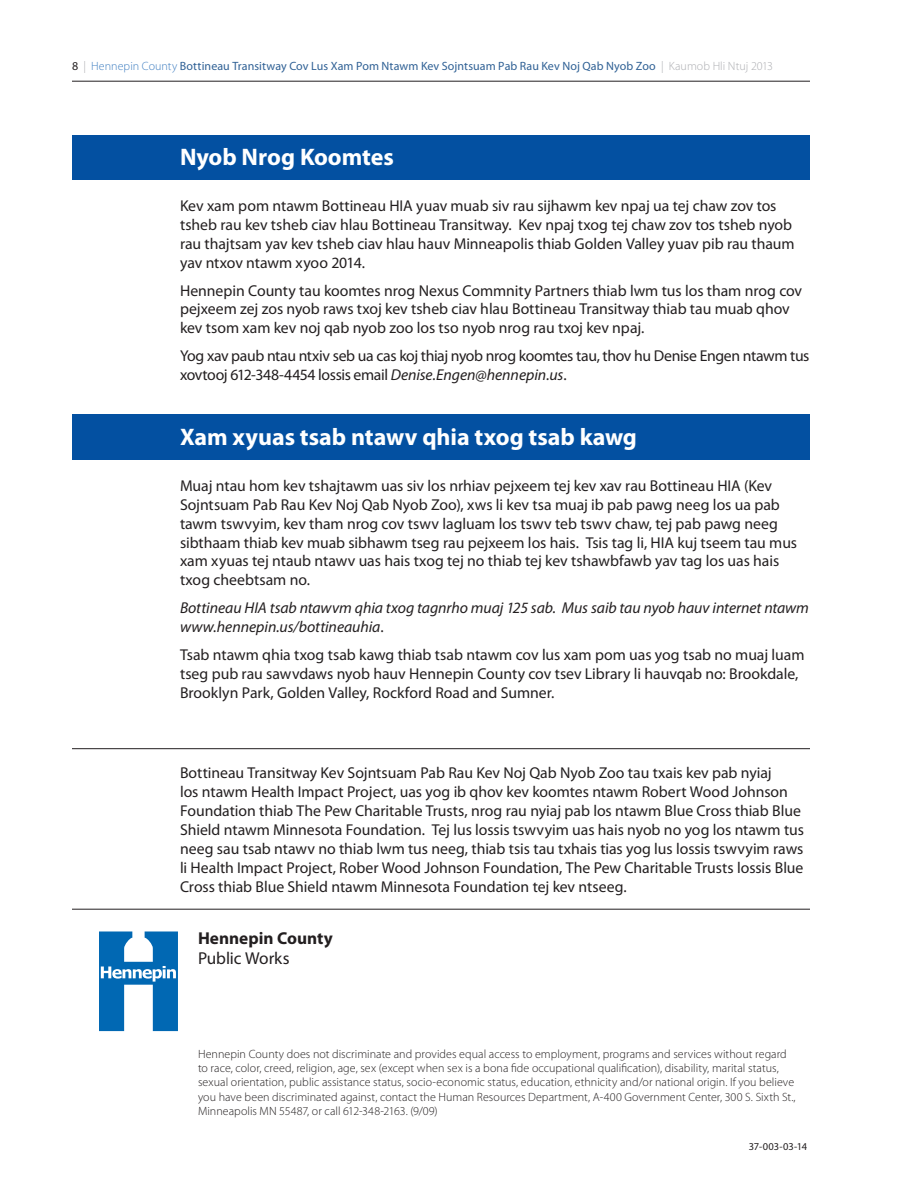
<style>
.page{position:relative;width:918px;height:1188px;background:#fff}
.page>*{position:absolute;margin:0;border:0;box-sizing:border-box;transform-origin:0 0}
.Head{font:700 24px "Myriad Pro";letter-spacing:-.005em;color:#fff}
.t1{font:700 17.25px "Myriad Pro";color:#231f20}
.t2{font:17.25px "Myriad Pro";letter-spacing:-.005em;color:#231f20}
.t3{font:15.75px/18.9px "Myriad Pro";letter-spacing:-.005em;color:#231f20}
.t4{font:15.75px/18.9px "Myriad Pro";letter-spacing:-.025em;color:#231f20}
.t5{font:italic 15.75px/18.9px "Myriad Pro";letter-spacing:-.005em;color:#231f20}
.t6{font:300 12px/14.4px "Myriad Pro";letter-spacing:.005em;color:#231f20}
.t7{font:12px "Myriad Pro";letter-spacing:.005em;color:#306195}
.t8{font:10.5px "Myriad Pro";color:#231f20}
.s1{color:#231f20}
.s2{font-weight:300;color:#adaeb2}
.s3{font-weight:300;color:#407fc1}
.s4{font-style:italic}
.s5{font-style:normal}
</style>
<div class="page">
<hr style="left:72px;top:81px;width:738px;height:1px;background:#231f20">
<div style="left:72px;top:135px;width:738px;height:45px;background:#0350a1"></div>
<div style="left:72px;top:415px;width:738px;height:45px;background:#0350a1"></div>
<svg style="left:99px;top:932px;width:79px;height:99px"></svg>
<hr style="left:72px;top:909px;width:738px;height:1px;background:#231f20">
<hr style="left:72px;top:748px;width:738px;height:1px;background:#231f20">
<p class="t7" style="left:72px;top:59px;width:703px"><span class="s1">8</span> <span class="s2">|</span> <span class="s3">Hennepin County</span> Bottineau Transitway Cov Lus Xam Pom Ntawm Kev Sojntsuam Pab Rau Kev Noj Qab Nyob Zoo <span class="s2">| Kaumob Hli Ntuj 2013</span></p>
<p class="Head" style="left:180px;top:141px;width:216px">Nyob Nrog Koomtes</p>
<p class="t3" style="left:180px;top:196px;width:616px">Kev xam pom ntawm Bottineau HIA yuav muab siv rau sijhawm kev npaj ua tej chaw zov tos tsheb rau kev tsheb ciav hlau Bottineau Transitway. Kev npaj txog tej chaw zov tos tsheb nyob rau thajtsam yav kev tsheb ciav hlau hauv Minneapolis thiab Golden Valley yuav pib rau thaum yav ntxov ntawm xyoo 2014.</p>
<p class="t3" style="left:180px;top:281px;width:624px">Hennepin County tau koomtes nrog Nexus Commnity Partners thiab lwm tus los tham nrog cov pejxeem zej zos nyob raws txoj kev tsheb ciav hlau Bottineau Transitway thiab tau muab qhov kev tsom xam kev noj qab nyob zoo los tso nyob nrog rau txoj kev npaj.</p>
<p class="t4" style="left:180px;top:346px;width:631px">Yog xav paub ntau ntxiv seb ua cas koj thiaj nyob nrog koomtes tau, thov hu Denise Engen ntawm tus xovtooj 612-348-4454 lossis email <span class="s4">Denise.Engen@hennepin.us</span>.</p>
<p class="Head" style="left:180px;top:421px;width:458px">Xam xyuas tsab ntawv qhia txog tsab kawg</p>
<p class="t3" style="left:180px;top:476px;width:619px">Muaj ntau hom kev tshajtawm uas siv los nrhiav pejxeem tej kev xav rau Bottineau HIA (Kev Sojntsuam Pab Rau Kev Noj Qab Nyob Zoo), xws li kev tsa muaj ib pab pawg neeg los ua pab tawm tswvyim, kev tham nrog cov tswv lagluam los tswv teb tswv chaw, tej pab pawg neeg sibthaam thiab kev muab sibhawm tseg rau pejxeem los hais. Tsis tag li, HIA kuj tseem tau mus xam xyuas tej ntaub ntawv uas hais txog tej no thiab tej kev tshawbfawb yav tag los uas hais txog cheebtsam no.</p>
<p class="t5" style="left:180px;top:599px;width:631px">Bottineau HIA tsab ntawvm qhia txog tagnrho muaj 125 sab. Mus saib tau nyob hauv internet ntawm www.hennepin.us/bottineauhia<span class="s5">.</span></p>
<p class="t3" style="left:180px;top:645px;width:626px">Tsab ntawm qhia txog tsab kawg thiab tsab ntawm cov lus xam pom uas yog tsab no muaj luam tseg pub rau sawvdaws nyob hauv Hennepin County cov tsev Library li hauvqab no: Brookdale,<br>Brooklyn Park, Golden Valley, Rockford Road and Sumner.</p>
<p class="t3" style="left:180px;top:763px;width:626px">Bottineau Transitway Kev Sojntsuam Pab Rau Kev Noj Qab Nyob Zoo tau txais kev pab nyiaj<br>los ntawm Health Impact Project, uas yog ib qhov kev koomtes ntawm Robert Wood Johnson Foundation thiab The Pew Charitable Trusts, nrog rau nyiaj pab los ntawm Blue Cross thiab Blue Shield ntawm Minnesota Foundation. Tej lus lossis tswvyim uas hais nyob no yog los ntawm tus neeg sau tsab ntawv no thiab lwm tus neeg, thiab tsis tau txhais tias yog lus lossis tswvyim raws li Health Impact Project, Rober Wood Johnson Foundation, The Pew Charitable Trusts lossis Blue Cross thiab Blue Shield ntawm Minnesota Foundation tej kev ntseeg.</p>
<p class="t1" style="left:198px;top:927px;width:136px">Hennepin County</p>
<p class="t2" style="left:198px;top:948px;width:93px">Public Works</p>
<p class="t6" style="left:198px;top:1046px;width:599px">Hennepin County does not discriminate and provides equal access to employment, programs and services without regard to race, color, creed, religion, age, sex (except when sex is a bona fide occupational qualification), disability, marital status, sexual orientation, public assistance status, socio-economic status, education, ethnicity and/or national origin. If you believe you have been discriminated against, contact the Human Resources Department, A-400 Government Center, 300 S. Sixth St., Minneapolis MN 55487, or call 612-348-2163. (9/09)</p>
<p class="t8" style="left:749px;top:1140px;width:60px">37-003-03-14</p>
</div>
